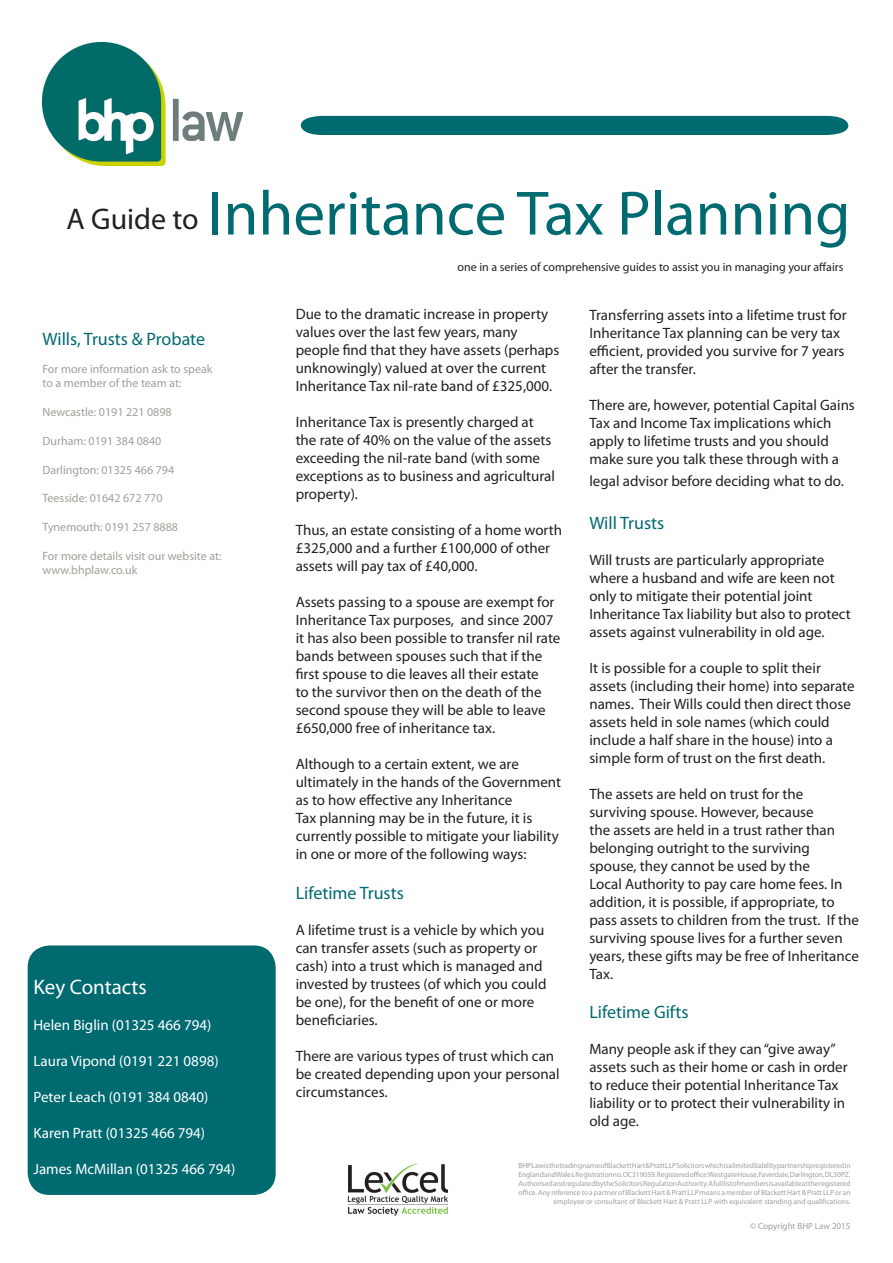
<style>
.page{position:relative;width:893px;height:1263px;background:#fff}
.page>*{position:absolute;margin:0;border:0;box-sizing:border-box;transform-origin:0 0}
.t1{font:63px "Myriad Pro";color:#006a71}
.t2{font:30px "Myriad Pro";color:#231f20}
.t3{font:21px "Myriad Pro";color:#fff}
.t4{font:18px "Myriad Pro";color:#006a71}
.t5{font:15px/18px "Myriad Pro";color:#231f20}
.t6{font:15px "Myriad Pro";color:#fff}
.t7{font:12px "Myriad Pro";color:#a39f98}
.t8{font:12px "Myriad Pro";color:#231f20}
.t9{font:9px "Myriad Pro";color:#a39f98}
.t10{font:7.5px/9px "Myriad Pro";letter-spacing:-.005em;color:#a39f98}
</style>
<div class="page">
<img style="left:347px;top:1163px;width:102px;height:53px">
<img style="left:43px;top:43px;width:200px;height:123px">
<svg style="left:300px;top:115px;width:549px;height:20px"></svg>
<div style="left:28px;top:946px;width:247px;height:248px;background:#006a71;border-radius:21px"></div>
<div style="left:28px;top:945px;width:248px;height:250px;border:2px solid #006a71;border-radius:21px"></div>
<p class="t2" style="left:67px;top:200px;width:134px">A Guide to</p>
<p class="t1" style="left:208px;top:175px;width:644px">Inheritance Tax Planning</p>
<p class="t4" style="left:43px;top:328px;width:164px">Wills, Trusts &amp; Probate</p>
<p class="t7" style="left:43px;top:361px;width:171px">For more information ask to speak</p>
<p class="t7" style="left:43px;top:376px;width:140px">to a member of the team at:</p>
<p class="t7" style="left:43px;top:404px;width:131px">Newcastle: 0191 221 0898</p>
<p class="t7" style="left:43px;top:433px;width:120px">Durham: 0191 384 0840</p>
<p class="t7" style="left:43px;top:462px;width:133px">Darlington: 01325 466 794</p>
<p class="t7" style="left:43px;top:491px;width:122px">Teesside: 01642 672 770</p>
<p class="t7" style="left:43px;top:520px;width:137px">Tynemouth: 0191 257 8888</p>
<p class="t7" style="left:43px;top:548px;width:181px">For more details visit our website at:</p>
<p class="t7" style="left:43px;top:563px;width:96px">www.bhplaw.co.uk</p>
<p class="t3" style="left:33px;top:974px;width:115px">Key Contacts</p>
<p class="t6" style="left:33px;top:1016px;width:179px">Helen Biglin (01325 466 794)</p>
<p class="t6" style="left:33px;top:1052px;width:187px">Laura Vipond (0191 221 0898)</p>
<p class="t6" style="left:33px;top:1088px;width:176px">Peter Leach (0191 384 0840)</p>
<p class="t6" style="left:33px;top:1124px;width:173px">Karen Pratt (01325 466 794)</p>
<p class="t6" style="left:33px;top:1160px;width:203px">James McMillan (01325 466 794)</p>
<p class="t8" style="left:458px;top:259px;width:388px">one in a series of comprehensive guides to assist you in managing your affairs</p>
<p class="t5" style="left:296px;top:305px;width:265px">Due to the dramatic increase in property values over the last few years, many people find that they have assets (perhaps unknowingly) valued at over the current Inheritance Tax nil-rate band of £325,000.</p>
<p class="t5" style="left:296px;top:413px;width:261px">Inheritance Tax is presently charged at the rate of 40% on the value of the assets exceeding the nil-rate band (with some exceptions as to business and agricultural property).</p>
<p class="t5" style="left:296px;top:521px;width:268px">Thus, an estate consisting of a home worth £325,000 and a further £100,000 of other assets will pay tax of £40,000.</p>
<p class="t5" style="left:296px;top:593px;width:266px">Assets passing to a spouse are exempt for Inheritance Tax purposes, and since 2007 it has also been possible to transfer nil rate bands between spouses such that if the first spouse to die leaves all their estate<br>to the survivor then on the death of the second spouse they will be able to leave £650,000 free of inheritance tax.</p>
<p class="t5" style="left:296px;top:755px;width:267px">Although to a certain extent, we are ultimately in the hands of the Government as to how effective any Inheritance<br>Tax planning may be in the future, it is currently possible to mitigate your liability in one or more of the following ways:</p>
<p class="t4" style="left:296px;top:882px;width:110px">Lifetime Trusts</p>
<p class="t5" style="left:296px;top:920px;width:252px">A lifetime trust is a vehicle by which you can transfer assets (such as property or cash) into a trust which is managed and invested by trustees (of which you could be one), for the benefit of one or more beneficiaries.</p>
<p class="t5" style="left:296px;top:1046px;width:265px">There are various types of trust which can be created depending upon your personal circumstances.</p>
<p class="t5" style="left:589px;top:306px;width:259px">Transferring assets into a lifetime trust for Inheritance Tax planning can be very tax efficient, provided you survive for 7 years after the transfer.</p>
<p class="t5" style="left:589px;top:396px;width:267px">There are, however, potential Capital Gains Tax and Income Tax implications which apply to lifetime trusts and you should make sure you talk these through with a</p>
<p class="t5" style="left:589px;top:471px;width:256px">legal advisor before deciding what to do.</p>
<p class="t4" style="left:589px;top:512px;width:76px">Will Trusts</p>
<p class="t5" style="left:589px;top:550px;width:263px">Will trusts are particularly appropriate where a husband and wife are keen not only to mitigate their potential joint Inheritance Tax liability but also to protect assets against vulnerability in old age.</p>
<p class="t5" style="left:589px;top:658px;width:267px">It is possible for a couple to split their assets (including their home) into separate names. Their Wills could then direct those assets held in sole names (which could include a half share in the house) into a simple form of trust on the first death.</p>
<p class="t5" style="left:589px;top:784px;width:271px">The assets are held on trust for the surviving spouse. However, because<br>the assets are held in a trust rather than belonging outright to the surviving spouse, they cannot be used by the<br>Local Authority to pay care home fees. In addition, it is possible, if appropriate, to pass assets to children from the trust. If the surviving spouse lives for a further seven years, these gifts may be free of Inheritance Tax.</p>
<p class="t4" style="left:589px;top:1001px;width:101px">Lifetime Gifts</p>
<p class="t5" style="left:589px;top:1040px;width:260px">Many people ask if they can “give away” assets such as their home or cash in order to reduce their potential Inheritance Tax liability or to protect their vulnerability in old age.</p>
<p class="t10" style="left:518px;top:1161px;width:334px">BHP Law is the trading name of Blackett Hart &amp; Pratt LLP Solicitors which is a limited liability partnership registered in<br>England and Wales. Registration no. OC319059. Registered office: Westgate House, Faverdale, Darlington, DL3 0PZ.</p>
<p class="t10" style="left:518px;top:1179px;width:334px;text-align:right">Authorised and regulated by the Solicitors Regulation Authority. A full list of members is available at the registered office. Any reference to a partner of Blackett Hart &amp; Pratt LLP means a member of Blackett Hart &amp; Pratt LLP or an employee or consultant of Blackett Hart &amp; Pratt LLP with equivalent standing and qualifications.</p>
<p class="t9" style="left:750px;top:1221px;width:102px">© Copyright BHP Law 2015</p>
</div>
